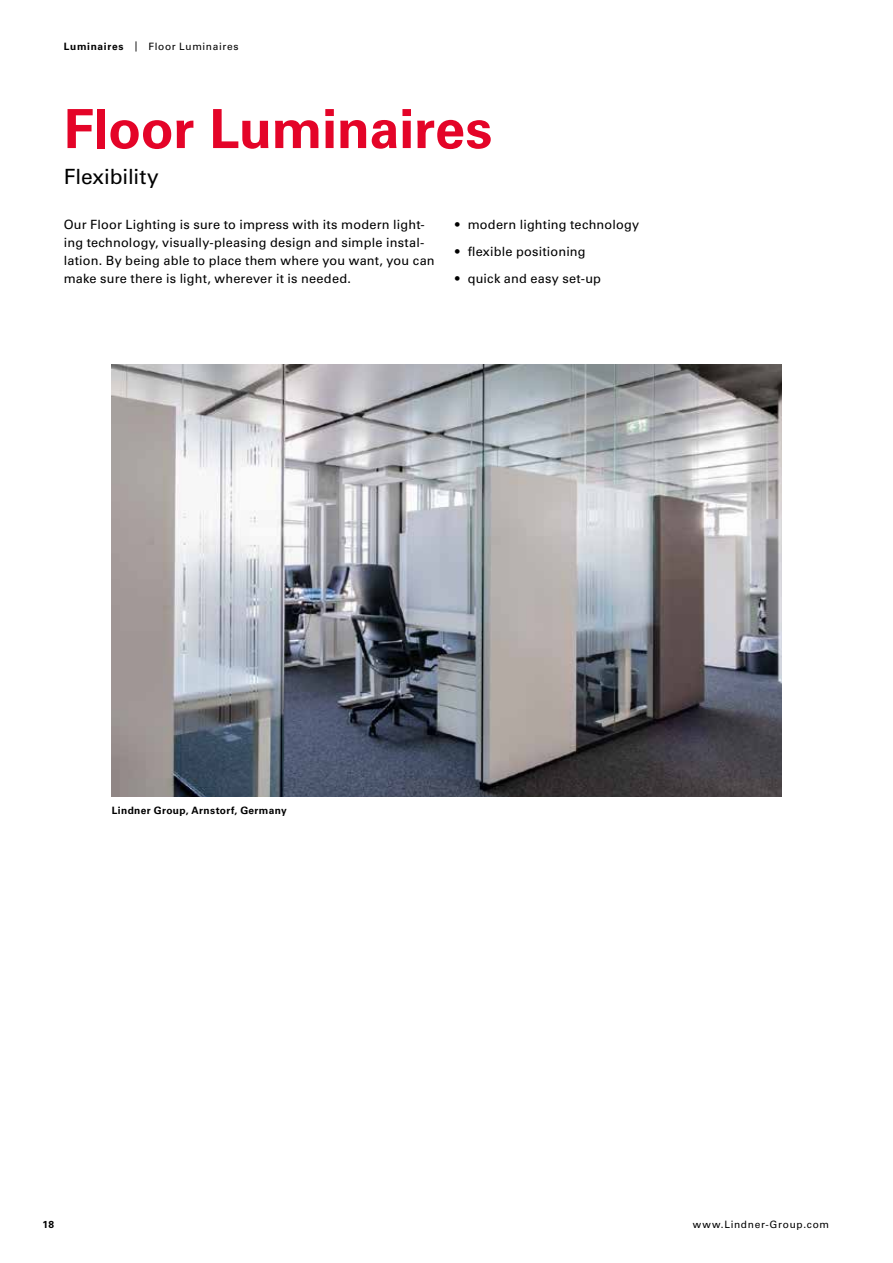
<style>
.page{position:relative;width:893px;height:1263px;background:#fff}
.page>*{position:absolute;margin:0;border:0;box-sizing:border-box;transform-origin:0 0}
.t1{font:700 54px "Univers LT Pro 65";letter-spacing:-.005em;color:#e40428}
.t2{font:21px "Univers LT Pro 55 Roman";letter-spacing:-.005em;color:#000}
.t3{font:12.75px/18px "Univers LT Pro 55 Roman";letter-spacing:.015em;color:#000}
.t4{font:10.2px "Univers LT Pro 55 Roman";letter-spacing:.065em;color:#000}
.t5{font:700 10.2px "Univers LT Pro 65";letter-spacing:.035em;color:#000}
.s1{font-family:"Univers LT Pro 65";font-weight:700}
</style>
<div class="page">
<img style="left:112px;top:364px;width:669px;height:432px">
<p class="t4" style="left:64px;top:39px;width:176px"><span class="s1">Luminaires</span> | Floor Luminaires</p>
<h1 class="t1" style="left:64px;top:91px;width:430px">Floor Luminaires</h1>
<h2 class="t2" style="left:64px;top:162px;width:96px">Flexibility</h2>
<p class="t3" style="left:64px;top:215px;width:372px">Our Floor Lighting is sure to impress with its modern light&shy;ing technology, visually-pleasing design and simple instal&shy;lation. By being able to place them where you want, you can make sure there is light, wherever it is needed.</p>
<p class="t3" style="left:455px;top:215px;width:186px">• modern lighting technology</p>
<p class="t3" style="left:455px;top:242px;width:132px">• flexible positioning</p>
<p class="t3" style="left:455px;top:269px;width:148px">• quick and easy set-up</p>
<p class="t5" style="left:112px;top:803px;width:176px">Lindner Group, Arnstorf, Germany</p>
<p class="t5" style="left:43px;top:1217px;width:13px">18</p>
<p class="t4" style="left:693px;top:1217px;width:138px">www.Lindner-Group.com</p>
</div>
